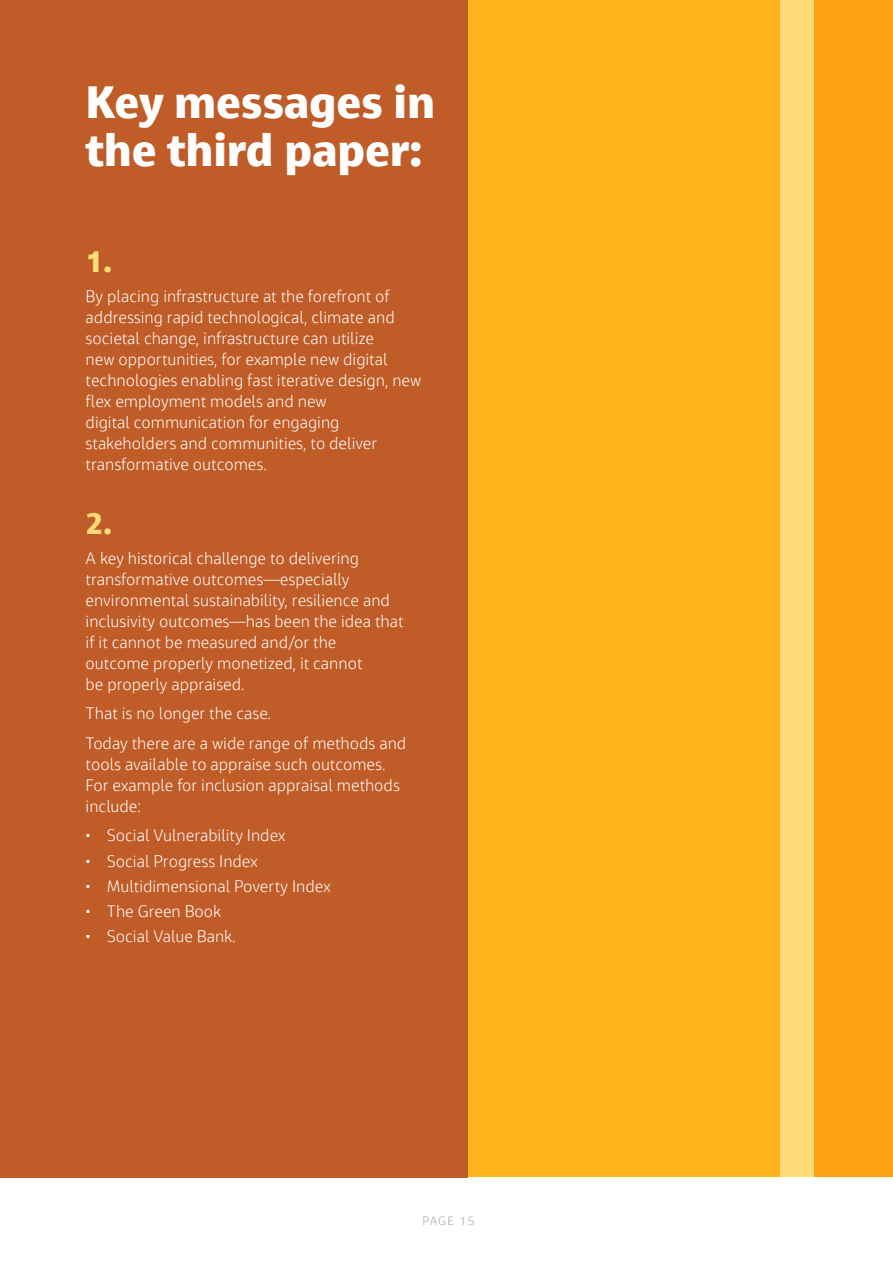
<style>
.page{position:relative;width:893px;height:1263px;background:#fff}
.page>*{position:absolute;margin:0;border:0;box-sizing:border-box;transform-origin:0 0}
.t1{font:800 45px/48px "Jacobs Chronos";color:#fff}
.t2{font:800 30px "Jacobs Chronos";color:#ffdc78}
.t3{font:300 16.5px/21px "Jacobs Chronos";color:#fff}
.t4{font:300 12px "Jacobs Chronos";letter-spacing:.09em;color:#a5a5a5}
</style>
<div class="page">
<div style="left:813px;top:0;width:80px;height:1177px;background:#ffa014"></div>
<div style="left:468px;top:0;width:312px;height:1177px;background:#ffb41e"></div>
<div style="left:0;top:0;width:468px;height:1178px;background:#c05c27"></div>
<div style="left:780px;top:1px;width:33px;height:1176px;background:#ffdc78"></div>
<h1 class="t1" style="left:86px;top:77px;width:351px">Key messages in the third paper:</h1>
<h2 class="t2" style="left:86px;top:242px;width:28px">1.</h2>
<p class="t3" style="left:86px;top:285px;width:337px">By placing infrastructure at the forefront of addressing rapid technological, climate and societal change, infrastructure can utilize<br>new opportunities, for example new digital technologies enabling fast iterative design, new flex employment models and new<br>digital communication for engaging stakeholders and communities, to deliver transformative outcomes.</p>
<h2 class="t2" style="left:86px;top:504px;width:28px">2.</h2>
<p class="t3" style="left:86px;top:547px;width:319px">A key historical challenge to delivering transformative outcomes—especially environmental sustainability, resilience and inclusivity outcomes—has been the idea that if it cannot be measured and/or the outcome properly monetized, it cannot<br>be properly appraised.</p>
<p class="t3" style="left:86px;top:699px;width:322px;line-height:29.5px">That is no longer the case.<br>Today there are a wide range of methods and</p>
<p class="t3" style="left:86px;top:753px;width:316px">tools available to appraise such outcomes.<br>For example for inclusion appraisal methods include:</p>
<p class="t3" style="left:86px;top:823px;width:247px;line-height:25.2px">µ Social Vulnerability Index<br>µ Social Progress Index<br>µ Multidimensional Poverty Index µ The Green Book<br>µ Social Value Bank.</p>
<p class="t4" style="left:422px;top:1213px;width:54px">PAGE 15</p>
</div>
